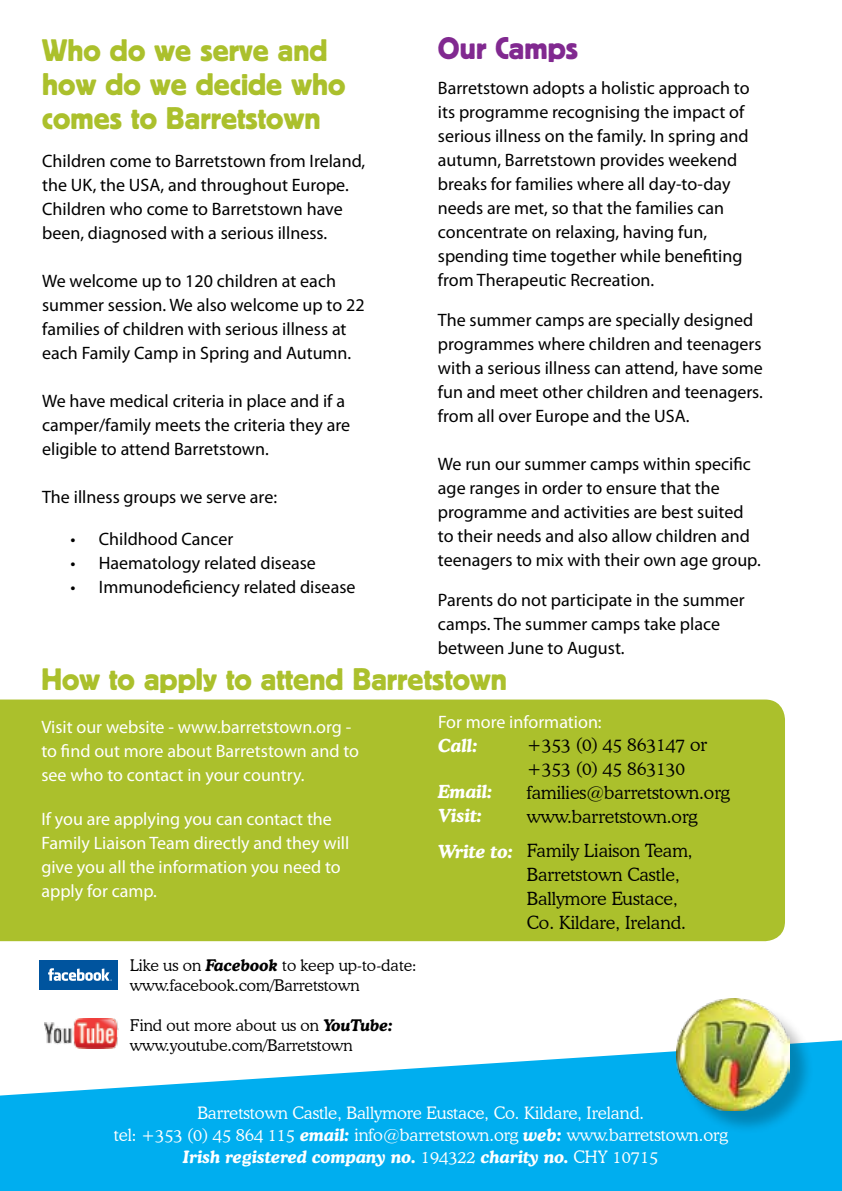
<style>
.page{position:relative;width:842px;height:1191px;background:#fff}
.page>*{position:absolute;margin:0;border:0;box-sizing:border-box;transform-origin:0 0}
.t1{font:31px/33.8px "Block BE";color:#abc02c}
.t2{font:31px "Block BE";color:#812990}
.t3{font:18px/24px "Myriad Pro";color:#000}
.t4{font:18px/24px "Myriad Pro";color:#fff}
.t5{font:300 18px/24px "Cooper BT";color:#000}
.t6{font:italic 700 18px/24px "Cooper BT";color:#fff}
.t7{font:300 17px/22px "Cooper BT";color:#fff;text-align:center}
.t8{font:300 16px/20px "Cooper BT";color:#000}
.s1{font-weight:700;font-style:italic}
</style>
<div class="page">
<div style="left:0;top:699px;width:785px;height:242px;background:#abc02c"></div>
<svg style="left:0;top:1040px;width:842px;height:151px;fill:#00aeef"></svg>
<div style="left:680px;top:1001px;width:134px;height:134px;background:#000;opacity:.24"></div>
<img style="left:677px;top:998px;width:113px;height:112px">
<img style="left:44px;top:1019px;width:74px;height:29px">
<div style="left:40px;top:959px;width:78px;height:30px;background:#00549e"></div>
<svg style="left:48px;top:968px;width:64px;height:13px"></svg>
<h1 class="t2" style="left:438px;top:31px;width:142px">Our Camps</h1>
<p class="t3" style="left:438px;top:76px;width:313px">Barretstown adopts a holistic approach to its programme recognising the impact of serious illness on the family. In spring and autumn, Barretstown provides weekend breaks for families where all day-to-day needs are met, so that the families can concentrate on relaxing, having fun, spending time together while benefiting from Therapeutic Recreation.</p>
<p class="t3" style="left:438px;top:308px;width:326px">The summer camps are specially designed programmes where children and teenagers with a serious illness can attend, have some fun and meet other children and teenagers. from all over Europe and the USA.</p>
<p class="t3" style="left:438px;top:452px;width:324px">We run our summer camps within specific age ranges in order to ensure that the programme and activities are best suited to their needs and also allow children and teenagers to mix with their own age group.</p>
<p class="t3" style="left:438px;top:588px;width:308px">Parents do not participate in the summer camps. The summer camps take place between June to August.</p>
<h1 class="t1" style="left:41px;top:661px;width:467px">How to apply to attend Barretstown</h1>
<p class="t4" style="left:41px;top:715px;width:319px">Visit our website - www.barretstown.org - to find out more about Barretstown and to see who to contact in your country.</p>
<p class="t4" style="left:41px;top:807px;width:309px">If you are applying you can contact the Family Liaison Team directly and they will give you all the information you need to apply for camp.</p>
<h1 class="t1" style="left:42px;top:33px;width:305px">Who do we serve and how do we decide who comes to Barretstown</h1>
<p class="t3" style="left:42px;top:149px;width:325px">Children come to Barretstown from Ireland, the UK, the USA, and throughout Europe.<br>Children who come to Barretstown have been, diagnosed with a serious illness.</p>
<p class="t3" style="left:42px;top:269px;width:324px">We welcome up to 120 children at each summer session. We also welcome up to 22 families of children with serious illness at each Family Camp in Spring and Autumn.</p>
<p class="t3" style="left:42px;top:389px;width:309px">We have medical criteria in place and if a camper/family meets the criteria they are eligible to attend Barretstown.</p>
<p class="t3" style="left:42px;top:485px;width:236px">The illness groups we serve are:</p>
<p class="t3" style="left:71px;top:527px;width:164px">• Childhood Cancer</p>
<p class="t3" style="left:71px;top:551px;width:247px">• Haematology related disease</p>
<p class="t3" style="left:71px;top:575px;width:286px">• Immunodeficiency related disease</p>
<p class="t4" style="left:438px;top:710px;width:165px">For more information:</p>
<p class="t6" style="left:438px;top:733px;width:41px">Call:</p>
<p class="t6" style="left:438px;top:779px;width:56px">Email:<br>Visit:</p>
<p class="t6" style="left:438px;top:839px;width:77px">Write to:</p>
<p class="t5" style="left:527px;top:732px;width:205px">+353 (0) 45 863147 or +353 (0) 45 863130 families@barretstown.org www.barretstown.org</p>
<p class="t5" style="left:527px;top:838px;width:167px">Family Liaison Team,<br>Barretstown Castle,<br>Ballymore Eustace,<br>Co. Kildare, Ireland.</p>
<p class="t8" style="left:130px;top:954px;width:288px">Like us on <span class="s1">Facebook</span> to keep up-to-date: www.facebook.com/Barretstown</p>
<p class="t8" style="left:130px;top:1014px;width:265px">Find out more about us on <span class="s1">YouTube: </span>www.youtube.com/Barretstown</p>
<p class="t7" style="left:114px;top:1102px;width:616px">Barretstown Castle, Ballymore Eustace, Co. Kildare, Ireland.<br>tel: +353 (0) 45 864 115 <span class="s1">email:</span> info@barretstown.org <span class="s1">web:</span> www.barretstown.org<br><span class="s1">Irish registered company no.</span> 194322 <span class="s1">charity no.</span> CHY 10715</p>
</div>
